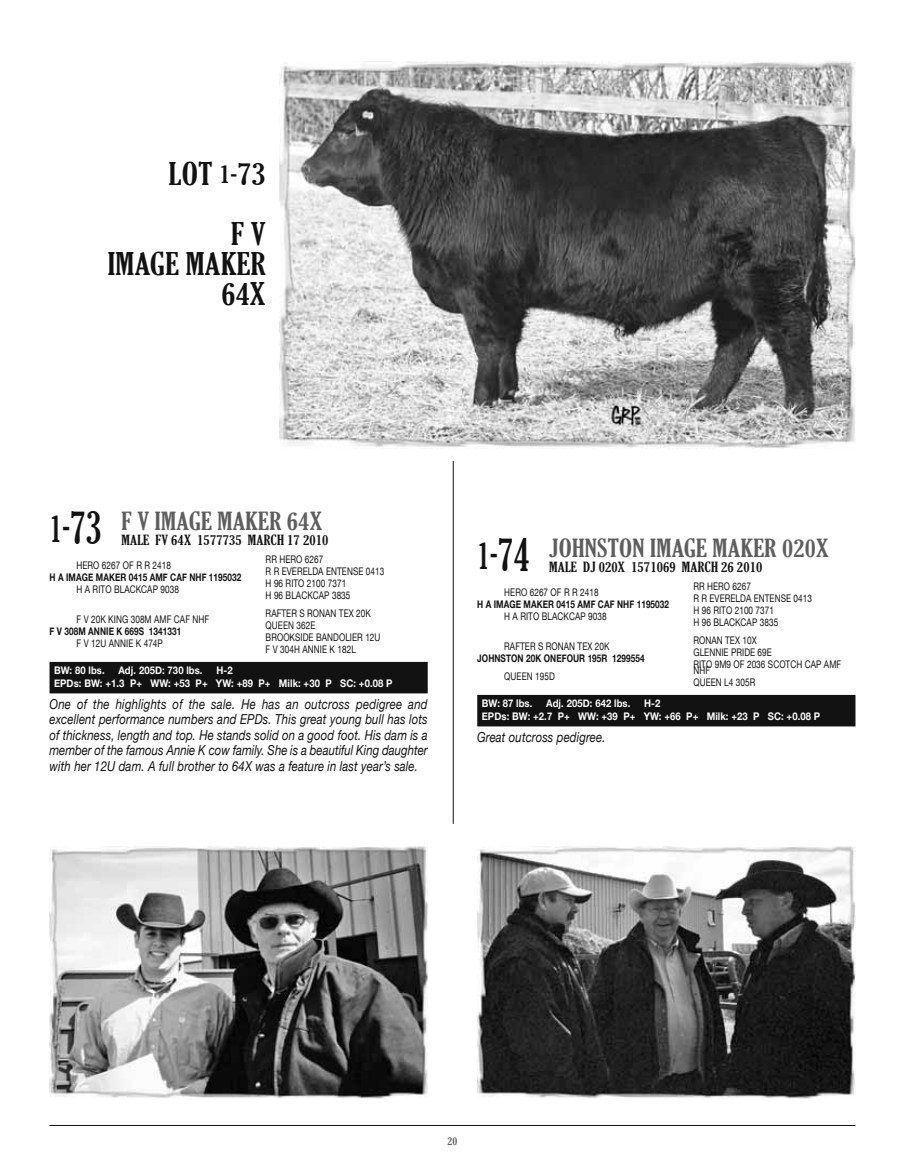
<style>
.page{position:relative;width:905px;height:1175px;background:#fff}
.page>*{position:absolute;margin:0;border:0;box-sizing:border-box;transform-origin:0 0}
.t1{font:extra-condensed 30px/60px "Gloucester";letter-spacing:.01em;color:#121212;text-align:right;scale:1.2 1}
.t2{font:extra-condensed 24px "Gloucester";letter-spacing:.01em;color:#5e5e5e;scale:1.2 1}
.t3{font:italic 13.8px/15.5px "Helvetica Neue";letter-spacing:.01em;color:#121212;text-align:justify;scale:.83 1}
.t4{font:extra-condensed 13.5px "Gloucester";letter-spacing:.01em;color:#121212;scale:1.2 1}
.t5{font:10.5px/18px "Helvetica Neue";letter-spacing:.01em;color:#121212;scale:.78 1}
.t6{font:700 10.5px/13.5px "Helvetica Neue";letter-spacing:.01em;color:#fff;text-align:center;scale:.9 1}
.t7{font:700 10.5px "Helvetica Neue";letter-spacing:.01em;color:#121212;scale:.78 1}
.t8{font:extra-condensed 10.5px "Gloucester";color:#5e5e5e;scale:1.2 1}
.s1{font-size:24px}
.s2{font-size:36px;color:#121212}
.s3{font-size:45px;color:#121212}
</style>
<div class="page">
<hr style="left:453px;top:461px;width:1px;height:363px;background:#121212">
<hr style="left:50px;top:1125px;width:805px;height:1px;background:#121212">
<img style="left:49px;top:846px;width:378px;height:252px">
<img style="left:477px;top:846px;width:378px;height:252px">
<img style="left:279px;top:62px;width:576px;height:387px">
<div style="left:50px;top:662px;width:378px;height:31px;background:#121212"></div>
<div style="left:477px;top:695px;width:378px;height:31px;background:#121212"></div>
<h1 class="t1" style="left:169px;top:144px;width:82px">LOT <span class="s1">1-</span>73<br>F V</h1>
<h1 class="t1" style="left:108px;top:249px;width:133px;line-height:30px">IMAGE MAKER<br>64X</h1>
<h2 class="t2" style="left:50px;top:507px;width:229px"><span class="s2">1-</span><span class="s3">73</span> F V IMAGE MAKER 64X</h2>
<p class="t4" style="left:122px;top:532px;width:174px">MALE FV 64X 1577735 MARCH 17 2010</p>
<p class="t5" style="left:266px;top:550px;width:75px">RR HERO 6267</p>
<p class="t5" style="left:77px;top:556px;width:122px">HERO 6267 OF R R 2418</p>
<p class="t5" style="left:266px;top:562px;width:154px">R R EVERELDA ENTENSE 0413</p>
<p class="t7" style="left:49px;top:570px;width:247px">H A IMAGE MAKER 0415 AMF CAF NHF 1195032</p>
<p class="t5" style="left:266px;top:574px;width:105px">H 96 RITO 2100 7371</p>
<p class="t5" style="left:77px;top:580px;width:133px">H A RITO BLACKCAP 9038</p>
<p class="t5" style="left:266px;top:586px;width:137px">H 96 BLACKCAP 3835<br>RAFTER S RONAN TEX 20K</p>
<p class="t5" style="left:77px;top:610px;width:172px">F V 20K KING 308M AMF CAF NHF</p>
<p class="t5" style="left:266px;top:616px;width:65px">QUEEN 362E</p>
<p class="t7" style="left:49px;top:624px;width:170px">F V 308M ANNIE K 669S 1341331</p>
<p class="t5" style="left:266px;top:628px;width:149px">BROOKSIDE BANDOLIER 12U</p>
<p class="t5" style="left:77px;top:634px;width:112px">F V 12U ANNIE K 474P</p>
<p class="t5" style="left:266px;top:640px;width:117px">F V 304H ANNIE K 182L</p>
<p class="t6" style="left:54px;top:663px;width:58px">BW: 80 lbs.</p>
<p class="t6" style="left:118px;top:663px;width:95px">Adj. 205D: 730 lbs.</p>
<p class="t6" style="left:54px;top:663px;width:377px">H-2<br>EPDs: BW: +1.3 P+ WW: +53 P+ YW: +89 P+ Milk: +30 P SC: +0.08 P</p>
<p class="t3" style="left:49px;top:696px;width:457px">One of the highlights of the sale. He has an outcross pedigree and excellent performance numbers and EPDs. This great young bull has lots of thickness, length and top. He stands solid on a good foot. His dam is a member of the famous Annie K cow family. She is a beautiful King daughter with her 12U dam. A full brother to 64X was a feature in last year’s sale.</p>
<h2 class="t2" style="left:477px;top:534px;width:294px"><span class="s2">1-</span><span class="s3">74</span> JOHNSTON IMAGE MAKER 020X</h2>
<p class="t4" style="left:549px;top:559px;width:179px">MALE DJ 020X 1571069 MARCH 26 2010</p>
<p class="t5" style="left:693px;top:577px;width:75px">RR HERO 6267</p>
<p class="t5" style="left:504px;top:583px;width:122px">HERO 6267 OF R R 2418</p>
<p class="t5" style="left:693px;top:589px;width:154px">R R EVERELDA ENTENSE 0413</p>
<p class="t7" style="left:477px;top:597px;width:247px">H A IMAGE MAKER 0415 AMF CAF NHF 1195032</p>
<p class="t5" style="left:693px;top:601px;width:105px">H 96 RITO 2100 7371</p>
<p class="t5" style="left:504px;top:607px;width:133px">H A RITO BLACKCAP 9038</p>
<p class="t5" style="left:693px;top:613px;width:110px">H 96 BLACKCAP 3835<br>RONAN TEX 10X</p>
<p class="t5" style="left:504px;top:637px;width:137px">RAFTER S RONAN TEX 20K</p>
<p class="t5" style="left:693px;top:643px;width:102px">GLENNIE PRIDE 69E</p>
<p class="t7" style="left:477px;top:651px;width:216px">JOHNSTON 20K ONEFOUR 195R 1299554</p>
<p class="t5" style="left:693px;top:655px;width:191px">RITO 9M9 OF 2036 SCOTCH CAP AMF</p>
<p class="t5" style="left:693px;top:661px;width:23px">NHF</p>
<p class="t5" style="left:504px;top:667px;width:66px">QUEEN 195D</p>
<p class="t5" style="left:693px;top:673px;width:81px">QUEEN L4 305R</p>
<p class="t6" style="left:482px;top:696px;width:58px">BW: 87 lbs.</p>
<p class="t6" style="left:546px;top:696px;width:95px">Adj. 205D: 642 lbs.</p>
<p class="t6" style="left:482px;top:696px;width:377px">H-2<br>EPDs: BW: +2.7 P+ WW: +39 P+ YW: +66 P+ Milk: +23 P SC: +0.08 P</p>
<h3 class="t3" style="left:477px;top:729px;width:156px">Great outcross pedigree.</h3>
<p class="t8" style="left:447px;top:1134px;width:10px">20</p>
</div>
